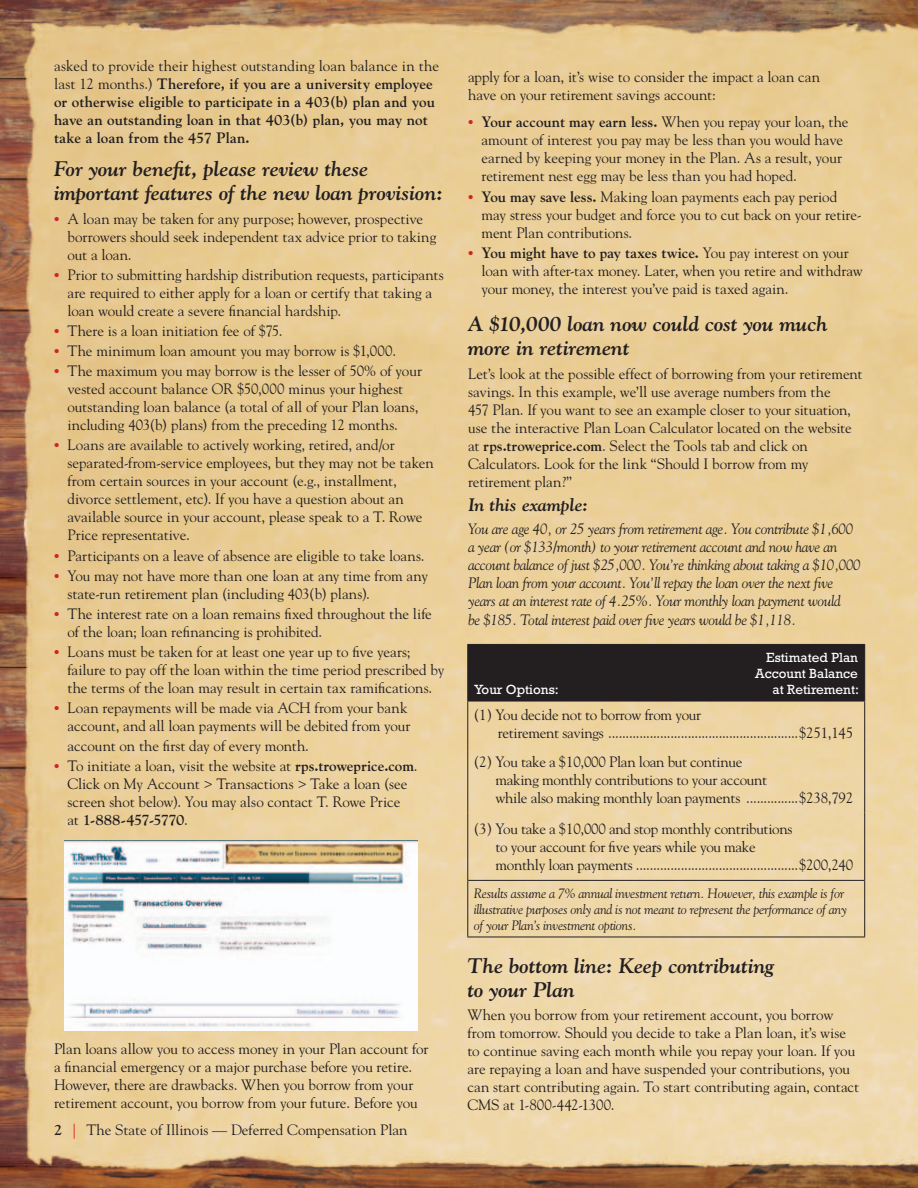
<style>
.page{position:relative;width:918px;height:1188px;background:#fff}
.page>*{position:absolute;margin:0;border:0;box-sizing:border-box;transform-origin:0 0}
.t1{font:italic 700 21px/24px "Goudy Std";letter-spacing:-.005em;color:#231f20}
.t2{font:italic 700 18px "Goudy Std";letter-spacing:-.005em;color:#231f20}
.t3{font:15px/18px "Goudy Std";letter-spacing:-.005em;color:#231f20}
.t4{font:italic 15px/18.1px "Goudy Std";letter-spacing:-.02em;color:#231f20}
.t5{font:700 15px/18px "Goudy Std";letter-spacing:.005em;color:#231f20}
.t6{font:italic 13.5px/16.2px "Goudy Std";letter-spacing:-.02em;color:#231f20}
.t7{font:13.5px/16.2px "Rockwell Std";color:#fff;text-align:right}
.s1{font-weight:400}
.s2{font-family:"Rockwell Std";font-weight:700;font-stretch:condensed;color:#d1232a}
.s3{font-weight:700}
.s4{color:#d1232a}
</style>
<div class="page">
<img style="left:0;top:0;width:918px;height:1188px">
<img style="left:64px;top:840px;width:353px;height:191px">
<div style="left:468px;top:645px;width:396px;height:56px;background:#231f20"></div>
<hr style="left:467px;top:644px;width:236px;height:1px;background:#231f20">
<hr style="left:467px;top:645px;width:1px;height:56px;background:#231f20">
<hr style="left:703px;top:644px;width:162px;height:1px;background:#231f20">
<hr style="left:703px;top:645px;width:1px;height:56px;background:#231f20">
<hr style="left:864px;top:645px;width:1px;height:56px;background:#231f20">
<hr style="left:467px;top:701px;width:236px;height:1px;background:#231f20">
<hr style="left:703px;top:701px;width:162px;height:1px;background:#231f20">
<hr style="left:467px;top:880px;width:1px;height:57px;background:#231f20">
<hr style="left:864px;top:880px;width:1px;height:57px;background:#231f20">
<hr style="left:467px;top:937px;width:236px;height:1px;background:#231f20">
<hr style="left:703px;top:937px;width:162px;height:1px;background:#231f20">
<hr style="left:467px;top:701px;width:1px;height:45px;background:#231f20">
<hr style="left:864px;top:701px;width:1px;height:45px;background:#231f20">
<hr style="left:467px;top:746px;width:1px;height:66px;background:#231f20">
<hr style="left:864px;top:746px;width:1px;height:66px;background:#231f20">
<hr style="left:467px;top:812px;width:1px;height:68px;background:#231f20">
<hr style="left:864px;top:812px;width:1px;height:68px;background:#231f20">
<hr style="left:468px;top:880px;width:235px;height:1px;background:#231f20">
<hr style="left:703px;top:880px;width:161px;height:1px;background:#231f20">
<p class="t5" style="left:54px;top:57px;width:387px"><span class="s1">asked to provide their highest outstanding loan balance in the last 12 months.)</span> Therefore, if you are a university employee or otherwise eligible to participate in a 403(b) plan and you have an outstanding loan in that 403(b) plan, you may not take a loan from the 457 Plan.</p>
<h1 class="t1" style="left:54px;top:157px;width:391px">For your benefit, please review these important features of the new loan provision:</h1>
<p class="t3" style="left:68px;top:209px;width:370px;text-indent:-14px"><span class="s2">•</span> A loan may be taken for any purpose; however, prospective borrowers should seek independent tax advice prior to taking out a loan.</p>
<p class="t3" style="left:68px;top:265px;width:378px;text-indent:-14px"><span class="s2">•</span> Prior to submitting hardship distribution requests, participants are required to either apply for a loan or certify that taking a loan would create a severe financial hardship.</p>
<p class="t3" style="left:54px;top:322px;width:230px"><span class="s2">•</span> There is a loan initiation fee of $75.</p>
<p class="t3" style="left:54px;top:342px;width:344px"><span class="s2">•</span> The minimum loan amount you may borrow is $1,000.</p>
<p class="t3" style="left:68px;top:362px;width:356px;text-indent:-14px"><span class="s2">•</span> The maximum you may borrow is the lesser of 50% of your vested account balance OR $50,000 minus your highest outstanding loan balance (a total of all of your Plan loans, including 403(b) plans) from the preceding 12 months.</p>
<p class="t3" style="left:68px;top:436px;width:368px;text-indent:-14px"><span class="s2">•</span> Loans are available to actively working, retired, and/or separated-from-service employees, but they may not be taken from certain sources in your account (e.g., installment, divorce settlement, etc). If you have a question about an available source in your account, please speak to a T. Rowe Price representative.</p>
<p class="t3" style="left:54px;top:546px;width:372px"><span class="s2">•</span> Participants on a leave of absence are eligible to take loans.</p>
<p class="t3" style="left:68px;top:566px;width:362px;text-indent:-14px"><span class="s2">•</span> You may not have more than one loan at any time from any state-run retirement plan (including 403(b) plans).</p>
<p class="t3" style="left:68px;top:605px;width:366px;text-indent:-14px"><span class="s2">•</span> The interest rate on a loan remains fixed throughout the life of the loan; loan refinancing is prohibited.</p>
<p class="t3" style="left:68px;top:643px;width:379px;text-indent:-14px"><span class="s2">•</span> Loans must be taken for at least one year up to five years; failure to pay off the loan within the time period prescribed by the terms of the loan may result in certain tax ramifications.</p>
<p class="t3" style="left:54px;top:699px;width:358px;text-align:right"><span class="s2">•</span> Loan repayments will be made via ACH from your bank account, and all loan payments will be debited from your</p>
<p class="t3" style="left:68px;top:736px;width:243px">account on the first day of every month.</p>
<p class="t3" style="left:67px;top:757px;width:352px;text-indent:-13px"><span class="s2">•</span> To initiate a loan, visit the website at <span class="s3">rps.troweprice.com</span>.<br>Click on My Account &gt; Transactions &gt; Take a loan (see screen shot below). You may also contact T. Rowe Price<br>at <span class="s3">1-888-457-5770</span>.</p>
<p class="t3" style="left:54px;top:1040px;width:376px">Plan loans allow you to access money in your Plan account for a financial emergency or a major purchase before you retire.<br>However, there are drawbacks. When you borrow from your retirement account, you borrow from your future. Before you</p>
<p class="t3" style="left:54px;top:1120px;width:355px"><span class="s3">2</span> <span class="s4">|</span> The State of Illinois — Deferred Compensation Plan</p>
<p class="t3" style="left:468px;top:68px;width:354px">apply for a loan, it’s wise to consider the impact a loan can have on your retirement savings account:</p>
<p class="t3" style="left:482px;top:113px;width:369px;text-indent:-14px"><span class="s2">•</span> <span class="s3">Your account may earn less.</span> When you repay your loan, the amount of interest you pay may be less than you would have earned by keeping your money in the Plan. As a result, your retirement nest egg may be less than you had hoped.</p>
<p class="t3" style="left:482px;top:187px;width:382px;text-indent:-14px"><span class="s2">•</span> <span class="s3">You may save less.</span> Making loan payments each pay period may stress your budget and force you to cut back on your retire&shy;ment Plan contributions.</p>
<p class="t3" style="left:482px;top:243px;width:383px;text-indent:-14px"><span class="s2">•</span> <span class="s3">You might have to pay taxes twice.</span> You pay interest on your loan with after-tax money. Later, when you retire and withdraw your money, the interest you’ve paid is taxed again.</p>
<h1 class="t1" style="left:468px;top:312px;width:361px">A $10,000 loan now could cost you much more in retirement</h1>
<p class="t3" style="left:468px;top:364px;width:396px">Let’s look at the possible effect of borrowing from your retirement savings. In this example, we’ll use average numbers from the<br>457 Plan. If you want to see an example closer to your situation, use the interactive Plan Loan Calculator located on the website at <span class="s3">rps.troweprice.com</span>. Select the Tools tab and click on Calculators. Look for the link “Should I borrow from my retirement plan?”</p>
<p class="t2" style="left:468px;top:493px;width:122px">In this example:</p>
<p class="t4" style="left:468px;top:520px;width:394px">You are age 40, or 25 years from retirement age. You contribute $1,600 a year (or $133/month) to your retirement account and now have an account balance of just $25,000. You’re thinking about taking a $10,000<br>Plan loan from your account. You’ll repay the loan over the next five years at an interest rate of 4.25%. Your monthly loan payment would<br>be $185. Total interest paid over five years would be $1,118.</p>
<p class="t7" style="left:755px;top:649px;width:105px">Estimated Plan<br>Account Balance at Retirement:</p>
<p class="t3" style="left:498px;top:706px;width:357px;text-indent:-24px">(1) You decide not to borrow from your<br>retirement savings .......................................................$251,145</p>
<p class="t3" style="left:495px;top:752px;width:359px;text-indent:-22px">(2) You take a $10,000 Plan loan but continue<br>making monthly contributions to your account<br>while also making monthly loan payments ...............$238,792</p>
<p class="t3" style="left:495px;top:820px;width:359px;text-indent:-22px">(3) You take a $10,000 and stop monthly contributions<br>to your account for five years while you make<br>monthly loan payments ...............................................$200,240</p>
<p class="t6" style="left:474px;top:885px;width:375px">Results assume a 7% annual investment return. However, this example is for illustrative purposes only and is not meant to represent the performance of any of your Plan’s investment options.</p>
<p class="t7" style="left:475px;top:681px;width:86px">Your Options:</p>
<h1 class="t1" style="left:467px;top:953px;width:309px">The bottom line: Keep contributing to your Plan</h1>
<p class="t3" style="left:467px;top:1006px;width:393px">When you borrow from your retirement account, you borrow from tomorrow. Should you decide to take a Plan loan, it’s wise to continue saving each month while you repay your loan. If you are repaying a loan and have suspended your contributions, you can start contributing again. To start contributing again, contact CMS at 1-800-442-1300.</p>
</div>
